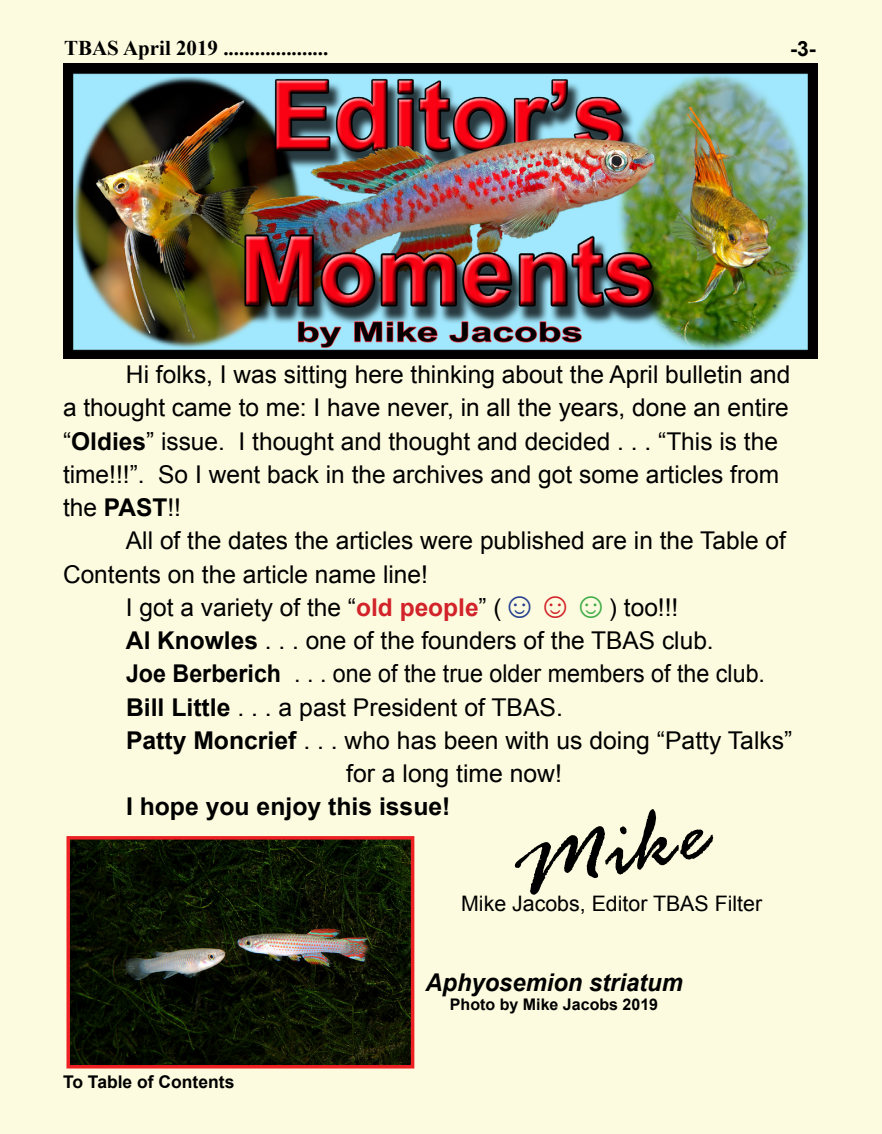
<style>
.page{position:relative;width:882px;height:1134px;background:#fdfbdf}
.page>*{position:absolute;margin:0;border:0;box-sizing:border-box;transform-origin:0 0}
.t1{font:italic 100.45px "Rage";color:#000}
.t2{font:24.5px/33.2px "Arial";color:#000}
.t3{font:24.5px "Arial";color:#000;scale:.95 1}
.t4{font:700 24.5px "Arial";color:#000}
.t5{font:italic 700 24.5px "Arial";color:#000}
.t6{font:21.35px "Arial";color:#000}
.t7{font:700 21px "Times New Roman";color:#000}
.t8{font:700 21px "Arial";color:#000}
.t9{font:700 17.5px "Arial";color:#000}
.t10{font:700 15.92px "Arial";color:#000}
.s1{font-weight:700}
.s2{font-weight:700;color:#d2232a}
.s3{font-weight:700;font-size:35px;color:#25408f}
.s4{font-weight:700;font-size:35px;color:#d2232a}
.s5{font-weight:700;font-size:35px;color:#41ad49}
</style>
<div class="page">
<img style="left:63px;top:63px;width:755px;height:295px">
<img style="left:71px;top:841px;width:338px;height:223px">
<div style="left:66px;top:836px;width:348px;height:233px;border:4px solid #ed2124"></div>
<p class="t7" style="left:64px;top:33px;width:266px">TBAS April 2019 ....................</p>
<p class="t8" style="left:790px;top:35px;width:27px">-3-</p>
<p class="t2" style="left:63px;top:358px;width:729px;text-indent:63px">Hi folks, I was sitting here thinking about the April bulletin and a thought came to me: I have never, in all the years, done an entire “<span class="s1">Oldies</span>” issue. I thought and thought and decided . . . “This is the time!!!”. So I went back in the archives and got some articles from the <span class="s1">PAST</span>!!</p>
<p class="t2" style="left:126px;top:525px;width:662px">All of the dates the articles were published are in the Table of</p>
<p class="t2" style="left:63px;top:558px;width:366px">Contents on the article name line!</p>
<p class="t2" style="left:126px;top:591px;width:554px">I got a variety of the “<span class="s2">old people</span>” (<span class="s3">☺</span><span class="s4">☺</span><span class="s5">☺</span>) too!!!</p>
<p class="t2" style="left:126px;top:624px;width:589px"><span class="s1">Al Knowles</span> . . . one of the founders of the TBAS club.</p>
<p class="t3" style="left:126px;top:658px;width:674px"><span class="s1">Joe Berberich</span> . . . one of the true older members of the club.</p>
<p class="t2" style="left:126px;top:691px;width:438px"><span class="s1">Bill Little</span> . . . a past President of TBAS.</p>
<p class="t2" style="left:126px;top:724px;width:668px"><span class="s1">Patty Moncrief</span> . . . who has been with us doing “Patty Talks”</p>
<p class="t2" style="left:346px;top:757px;width:217px">for a long time now!</p>
<p class="t4" style="left:126px;top:791px;width:326px">I hope you enjoy this issue!</p>
<h1 class="t1" style="left:502px;top:817px;width:200px;rotate:-12deg">Mike</h1>
<p class="t6" style="left:461px;top:889px;width:303px">Mike Jacobs, Editor TBAS Filter</p>
<p class="t9" style="left:63px;top:1071px;width:173px">To Table of Contents</p>
<p class="t5" style="left:425px;top:966px;width:259px">Aphyosemion striatum</p>
<p class="t10" style="left:450px;top:994px;width:210px">Photo by Mike Jacobs 2019</p>
</div>
